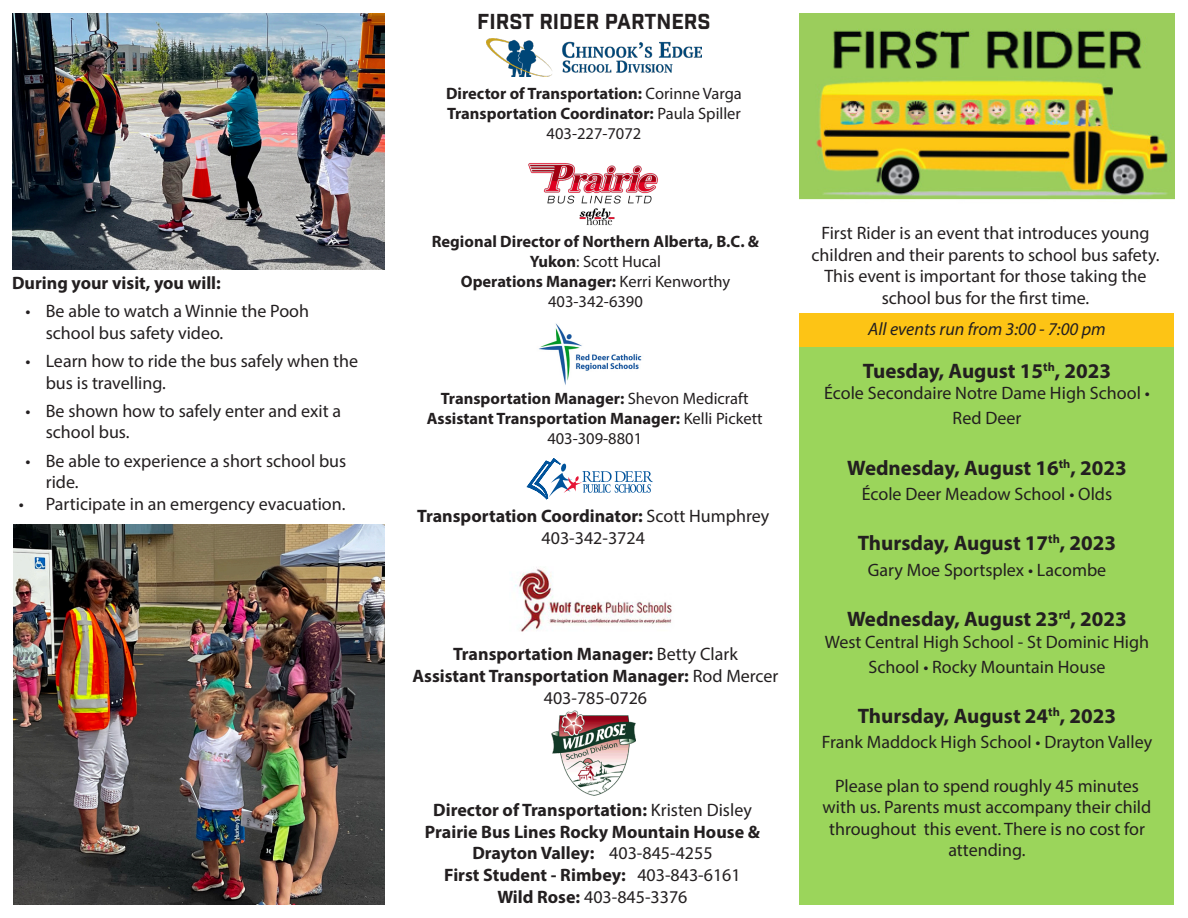
<style>
.page{position:relative;width:1188px;height:918px;background:#fff}
.page>*{position:absolute;margin:0;border:0;box-sizing:border-box;transform-origin:0 0}
.t1{font:700 21px "Myriad Pro";color:#231f20}
.t2{font:21px "Industry Inc Base";color:#231f20}
.t3{font:18px/21.6px "Myriad Pro";color:#231f20;text-align:center}
.t4{font:700 18px/21.6px "Myriad Pro";color:#231f20;text-align:center}
.t5{font:italic 18px "Myriad Pro";color:#231f20}
.t6{font:700 16.5px/19.8px "Myriad Pro";color:#231f20;text-align:center}
.t7{font:16.5px "Myriad Pro";color:#231f20}
.s1{font-weight:400}
.s2{font-weight:700}
</style>
<div class="page">
<div style="left:800px;top:326px;width:374px;height:578px;background:#9bd55b"></div>
<img style="left:800px;top:14px;width:374px;height:186px">
<div style="left:800px;top:314px;width:374px;height:33px;background:#fdc415"></div>
<img style="left:515px;top:567px;width:157px;height:65px">
<img style="left:528px;top:163px;width:130px;height:63px">
<img style="left:539px;top:323px;width:103px;height:62px">
<svg style="left:527px;top:458px;width:126px;height:42px"></svg>
<img style="left:486px;top:38px;width:216px;height:38px">
<img style="left:12px;top:14px;width:373px;height:255px">
<img style="left:14px;top:524px;width:371px;height:380px">
<img style="left:551px;top:711px;width:85px;height:85px">
<p class="t4" style="left:12px;top:271px;width:210px">During your visit, you will:</p>
<p class="t3" style="left:46px;top:300px;width:265px;text-align:left;text-indent:-20px">• Be able to watch a Winnie the Pooh school bus safety video.</p>
<p class="t3" style="left:46px;top:350px;width:314px;text-align:left;text-indent:-20px">• Learn how to ride the bus safely when the bus is travelling.</p>
<p class="t3" style="left:46px;top:400px;width:297px;text-align:left;text-indent:-20px">• Be shown how to safely enter and exit a school bus.</p>
<p class="t3" style="left:46px;top:450px;width:302px;text-align:left;text-indent:-20px">• Be able to experience a short school bus ride.</p>
<p class="t3" style="left:19px;top:493px;width:328px">• Participate in an emergency evacuation.</p>
<p class="t2" style="left:477px;top:9px;width:235px">FIRST RIDER PARTNERS</p>
<p class="t6" style="left:446px;top:83px;width:297px">Director of Transportation: <span class="s1">Corinne Varga<br></span>Transportation Coordinator: <span class="s1">Paula Spiller<br>403-227-7072</span></p>
<p class="t6" style="left:432px;top:231px;width:329px">Regional Director of Northern Alberta, B.C. &amp;<br>Yukon<span class="s1">: Scott Hucal</span></p>
<p class="t6" style="left:461px;top:271px;width:271px">Operations Manager: <span class="s1">Kerri Kenworthy</span></p>
<p class="t7" style="left:548px;top:291px;width:96px">403-342-6390</p>
<p class="t6" style="left:427px;top:388px;width:337px">Transportation Manager: <span class="s1">Shevon Medicraft<br></span>Assistant Transportation Manager: <span class="s1">Kelli Pickett</span></p>
<p class="t7" style="left:547px;top:428px;width:96px">403-309-8801</p>
<p class="t4" style="left:417px;top:505px;width:353px">Transportation Coordinator: <span class="s1">Scott Humphrey</span></p>
<p class="t3" style="left:542px;top:527px;width:105px">403-342-3724</p>
<p class="t4" style="left:453px;top:643px;width:286px">Transportation Manager: <span class="s1">Betty Clark</span></p>
<p class="t4" style="left:412px;top:665px;width:368px">Assistant Transportation Manager: <span class="s1">Rod Mercer</span></p>
<p class="t3" style="left:544px;top:687px;width:105px">403-785-0726</p>
<p class="t4" style="left:433px;top:799px;width:320px">Director of Transportation: <span class="s1">Kristen Disley</span></p>
<p class="t4" style="left:425px;top:820px;width:337px">Prairie Bus Lines Rocky Mountain House &amp;<br>Drayton Valley: <span class="s1">403-845-4255</span></p>
<p class="t4" style="left:444px;top:863px;width:298px">First Student - Rimbey: <span class="s1">403-843-6161</span></p>
<p class="t3" style="left:497px;top:885px;width:192px"><span class="s2">Wild Rose:</span> 403-845-3376</p>
<p class="t3" style="left:812px;top:222px;width:350px">First Rider is an event that introduces young children and their parents to school bus safety.<br>This event is important for those taking the school bus for the first time.</p>
<p class="t5" style="left:868px;top:317px;width:239px">All events run from 3:00 - 7:00 pm</p>
<p class="t1" style="left:863px;top:357px;width:250px">Tuesday, August 15<sup>th</sup>, 2023</p>
<p class="t3" style="left:824px;top:380px;width:327px;line-height:25.2px">École Secondaire Notre Dame High School •<br>Red Deer</p>
<p class="t1" style="left:847px;top:454px;width:281px">Wednesday, August 16<sup>th</sup>, 2023</p>
<p class="t3" style="left:862px;top:483px;width:252px">École Deer Meadow School • Olds</p>
<p class="t1" style="left:858px;top:530px;width:260px">Thursday, August 17<sup>th</sup>, 2023</p>
<p class="t3" style="left:868px;top:558px;width:240px">Gary Moe Sportsplex • Lacombe</p>
<p class="t1" style="left:847px;top:605px;width:281px">Wednesday, August 23<sup>rd</sup>, 2023</p>
<p class="t3" style="left:825px;top:629px;width:326px;line-height:25.2px">West Central High School - St Dominic High<br>School • Rocky Mountain House</p>
<p class="t1" style="left:858px;top:702px;width:260px">Thursday, August 24<sup>th</sup>, 2023</p>
<p class="t3" style="left:822px;top:731px;width:332px">Frank Maddock High School • Drayton Valley</p>
<p class="t3" style="left:823px;top:774px;width:330px">Please plan to spend roughly 45 minutes with us. Parents must accompany their child throughout this event. There is no cost for attending.</p>
</div>
